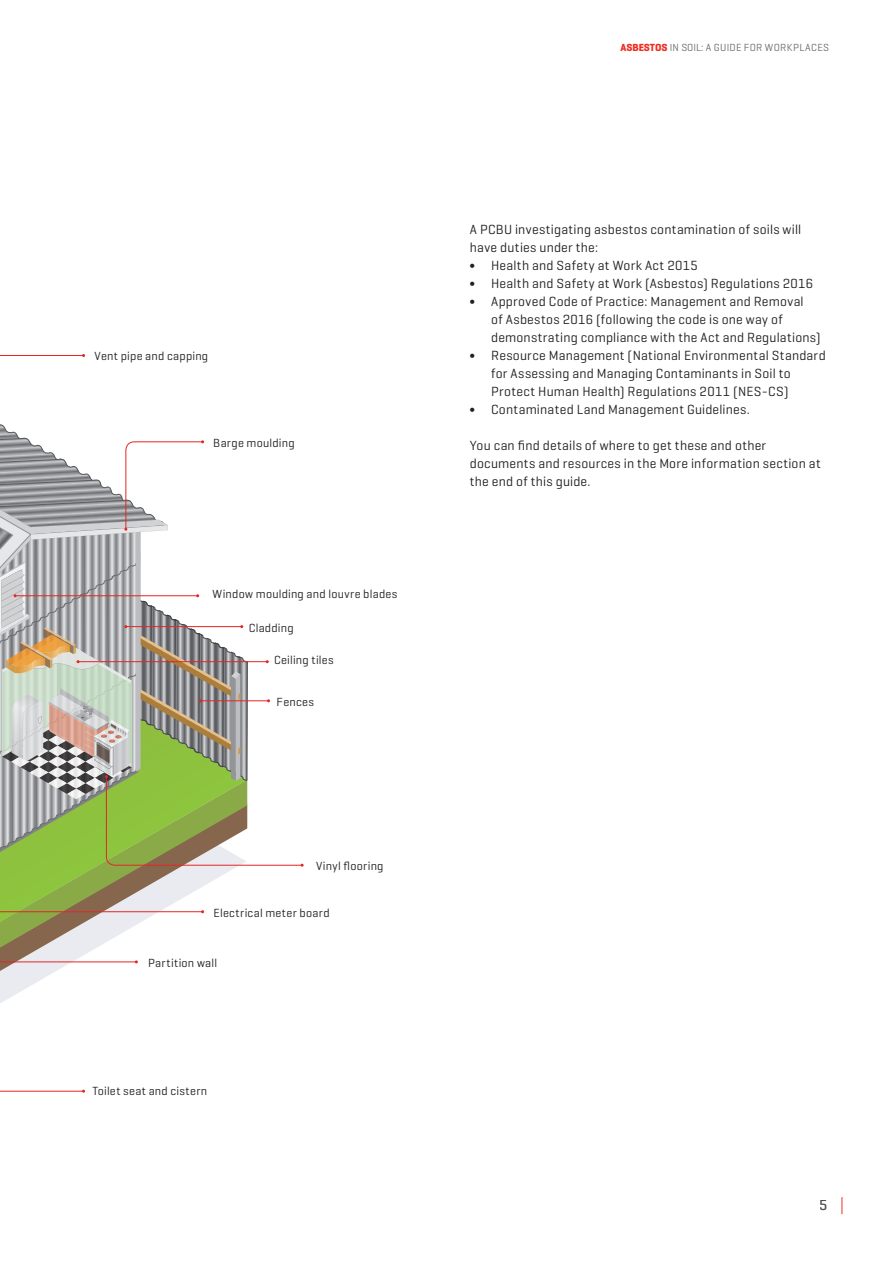
<style>
.page{position:relative;width:893px;height:1263px;background:#fff}
.page>*{position:absolute;margin:0;border:0;box-sizing:border-box;transform-origin:0 0}
.t1{font:500 15px "Geogrotesque";color:#231f20}
.Body{font:13.5px/18px "Geogrotesque";letter-spacing:.015em;color:#231f20}
.Body_Before_Bullet{font:13.5px/18px "Geogrotesque";letter-spacing:.02em;color:#231f20}
.t2{font:12px "Geogrotesque";letter-spacing:.02em;color:#231f20}
.t3{font:10.5px "Geogrotesque";letter-spacing:.03em;color:#6c6d70}
.s1{font-weight:700;color:#ee2e22}
.s2{font-weight:300}
</style>
<div class="page">
<svg style="left:842px;top:1197px;width:1px;height:17px"></svg>
<svg style="left:0;top:354px;width:304px;height:739px"></svg>
<p class="t2" style="left:95px;top:348px;width:115px">Vent pipe and capping</p>
<p class="t2" style="left:213px;top:435px;width:83px">Barge moulding</p>
<p class="t2" style="left:213px;top:587px;width:186px">Window moulding and louvre blades</p>
<p class="t2" style="left:249px;top:620px;width:46px">Cladding</p>
<p class="t2" style="left:274px;top:653px;width:61px">Ceiling tiles</p>
<p class="t2" style="left:277px;top:694px;width:39px">Fences</p>
<p class="t2" style="left:316px;top:858px;width:69px">Vinyl flooring</p>
<p class="t2" style="left:213px;top:905px;width:118px">Electrical meter board</p>
<p class="t2" style="left:148px;top:956px;width:71px">Partition wall</p>
<p class="t2" style="left:92px;top:1083px;width:116px">Toilet seat and cistern</p>
<p class="t3" style="left:620px;top:41px;width:210px"><span class="s1">ASBESTOS</span> IN SOIL: A GUIDE FOR WORKPLACES</p>
<p class="Body_Before_Bullet" style="left:470px;top:220px;width:333px">A PCBU investigating asbestos contamination of soils will have duties under the:</p>
<p class="Body" style="left:470px;top:256px;width:229px"><span class="s2">∫</span> Health and Safety at Work Act 2015</p>
<p class="Body" style="left:470px;top:274px;width:345px"><span class="s2">∫</span> Health and Safety at Work (Asbestos) Regulations 2016</p>
<p class="Body" style="left:491px;top:292px;width:331px;text-indent:-21px"><span class="s2">∫</span> Approved Code of Practice: Management and Removal<br>of Asbestos 2016 (following the code is one way of demonstrating compliance with the Act and Regulations)</p>
<p class="Body" style="left:491px;top:346px;width:336px;text-indent:-21px"><span class="s2">∫</span> Resource Management (National Environmental Standard for Assessing and Managing Contaminants in Soil to<br>Protect Human Health) Regulations 2011 (NES-CS)</p>
<p class="Body" style="left:470px;top:400px;width:281px"><span class="s2">∫</span> Contaminated Land Management Guidelines.</p>
<p class="Body" style="left:470px;top:436px;width:352px">You can find details of where to get these and other documents and resources in the More information section at the end of this guide.</p>
<p class="t1" style="left:820px;top:1196px;width:10px">5</p>
</div>
